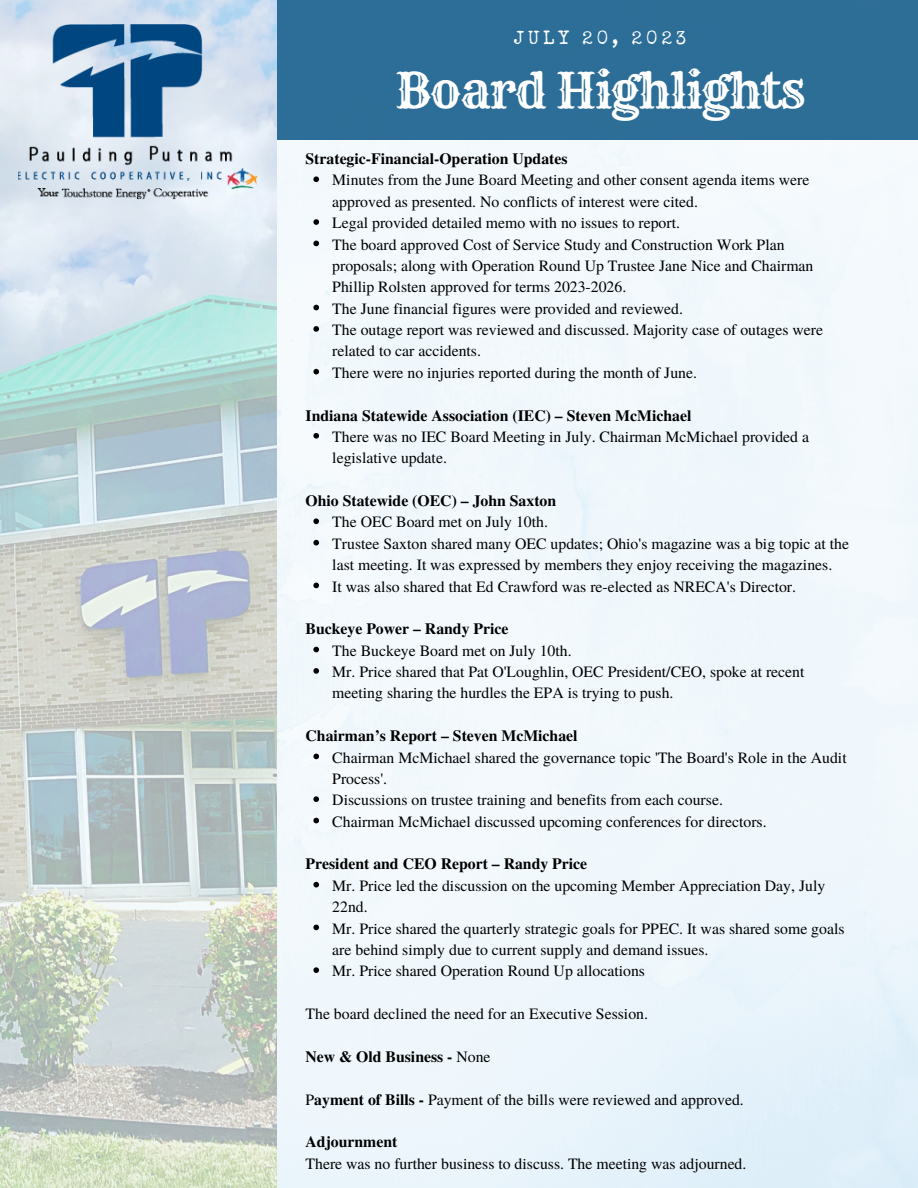
<style>
.page{position:relative;width:918px;height:1188px;background:#fff}
.page>*{position:absolute;margin:0;border:0;box-sizing:border-box;transform-origin:0 0}
.t1{font:48.6px "Rye";letter-spacing:-.03em;color:#fff}
.t2{font:18.9px "Special Elite";letter-spacing:.2em;color:#fff}
.t3{font:15.75px/21.3px "Te X Gyre Termes";color:#000}
.t4{font:700 15.75px "Te X Gyre Termes";color:#000}
.s1{font-weight:400}
.s2{font-weight:700}
</style>
<div class="page">
<img style="left:277px;top:139px;width:641px;height:1049px">
<img style="left:0;top:0;width:277px;height:1188px">
<svg style="left:313px;top:176px;width:6px;height:6px"></svg>
<svg style="left:313px;top:219px;width:6px;height:6px"></svg>
<svg style="left:313px;top:241px;width:6px;height:5px"></svg>
<svg style="left:313px;top:305px;width:6px;height:5px"></svg>
<svg style="left:313px;top:326px;width:6px;height:6px"></svg>
<svg style="left:313px;top:369px;width:6px;height:5px"></svg>
<svg style="left:313px;top:433px;width:6px;height:6px"></svg>
<svg style="left:313px;top:518px;width:6px;height:6px"></svg>
<svg style="left:313px;top:540px;width:6px;height:5px"></svg>
<svg style="left:313px;top:583px;width:6px;height:5px"></svg>
<svg style="left:313px;top:647px;width:6px;height:5px"></svg>
<svg style="left:313px;top:668px;width:6px;height:6px"></svg>
<svg style="left:313px;top:754px;width:6px;height:5px"></svg>
<svg style="left:313px;top:796px;width:6px;height:6px"></svg>
<svg style="left:313px;top:818px;width:6px;height:5px"></svg>
<svg style="left:313px;top:882px;width:6px;height:5px"></svg>
<svg style="left:313px;top:925px;width:6px;height:5px"></svg>
<svg style="left:313px;top:967px;width:6px;height:6px"></svg>
<div style="left:277px;top:0;width:641px;height:139px;background:#2c6e97"></div>
<img style="left:18px;top:24px;width:239px;height:176px">
<p class="t2" style="left:514px;top:31px;width:174px">JULY 20, 2023</p>
<p class="t1" style="left:395px;top:61px;width:412px">Board Highlights</p>
<p class="t4" style="left:306px;top:146px;width:264px">Strategic-Financial-Operation Updates</p>
<p class="t3" style="left:332px;top:169px;width:479px">Minutes from the June Board Meeting and other consent agenda items were approved as presented. No conflicts of interest were cited.</p>
<p class="t3" style="left:332px;top:211px;width:349px">Legal provided detailed memo with no issues to report.</p>
<p class="t3" style="left:332px;top:233px;width:483px">The board approved Cost of Service Study and Construction Work Plan proposals; along with Operation Round Up Trustee Jane Nice and Chairman<br>Phillip Rolsten approved for terms 2023-2026.</p>
<p class="t3" style="left:332px;top:297px;width:352px">The June financial figures were provided and reviewed.</p>
<p class="t3" style="left:332px;top:318px;width:492px">The outage report was reviewed and discussed. Majority case of outages were related to car accidents.</p>
<p class="t3" style="left:332px;top:361px;width:366px">There were no injuries reported during the month of June.</p>
<p class="t4" style="left:306px;top:403px;width:387px">Indiana Statewide Association (IEC) – Steven McMichael</p>
<p class="t3" style="left:332px;top:425px;width:478px">There was no IEC Board Meeting in July. Chairman McMichael provided a legislative update.</p>
<p class="t4" style="left:306px;top:488px;width:252px">Ohio Statewide (OEC) – John Saxton</p>
<p class="t3" style="left:332px;top:511px;width:217px">The OEC Board met on July 10th.</p>
<p class="t3" style="left:332px;top:532px;width:518px">Trustee Saxton shared many OEC updates; Ohio's magazine was a big topic at the last meeting. It was expressed by members they enjoy receiving the magazines.</p>
<p class="t3" style="left:332px;top:575px;width:465px">It was also shared that Ed Crawford was re-elected as NRECA's Director.</p>
<p class="t4" style="left:306px;top:617px;width:204px">Buckeye Power – Randy Price</p>
<p class="t3" style="left:332px;top:639px;width:241px">The Buckeye Board met on July 10th.</p>
<p class="t3" style="left:332px;top:660px;width:474px">Mr. Price shared that Pat O'Loughlin, OEC President/CEO, spoke at recent meeting sharing the hurdles the EPA is trying to push.</p>
<p class="t4" style="left:306px;top:724px;width:274px">Chairman’s Report – Steven McMichael</p>
<p class="t3" style="left:332px;top:746px;width:516px">Chairman McMichael shared the governance topic 'The Board's Role in the Audit<br>Process'.</p>
<p class="t3" style="left:332px;top:789px;width:392px">Discussions on trustee training and benefits from each course.</p>
<p class="t3" style="left:332px;top:810px;width:436px">Chairman McMichael discussed upcoming conferences for directors.</p>
<p class="t4" style="left:306px;top:852px;width:283px">President and CEO Report – Randy Price</p>
<p class="t3" style="left:332px;top:874px;width:495px">Mr. Price led the discussion on the upcoming Member Appreciation Day, July<br>22nd.</p>
<p class="t3" style="left:332px;top:917px;width:514px">Mr. Price shared the quarterly strategic goals for PPEC. It was shared some goals are behind simply due to current supply and demand issues.</p>
<p class="t3" style="left:332px;top:960px;width:314px">Mr. Price shared Operation Round Up allocations</p>
<p class="t3" style="left:306px;top:1002px;width:344px">The board declined the need for an Executive Session.</p>
<p class="t4" style="left:306px;top:1044px;width:187px">New &amp; Old Business - <span class="s1">None</span></p>
<p class="t3" style="left:306px;top:1088px;width:440px">P<span class="s2">ayment of Bills -</span> Payment of the bills were reviewed and approved.</p>
<p class="t4" style="left:306px;top:1130px;width:93px">Adjournment</p>
<p class="t3" style="left:306px;top:1152px;width:442px">There was no further business to discuss. The meeting was adjourned.</p>
</div>
